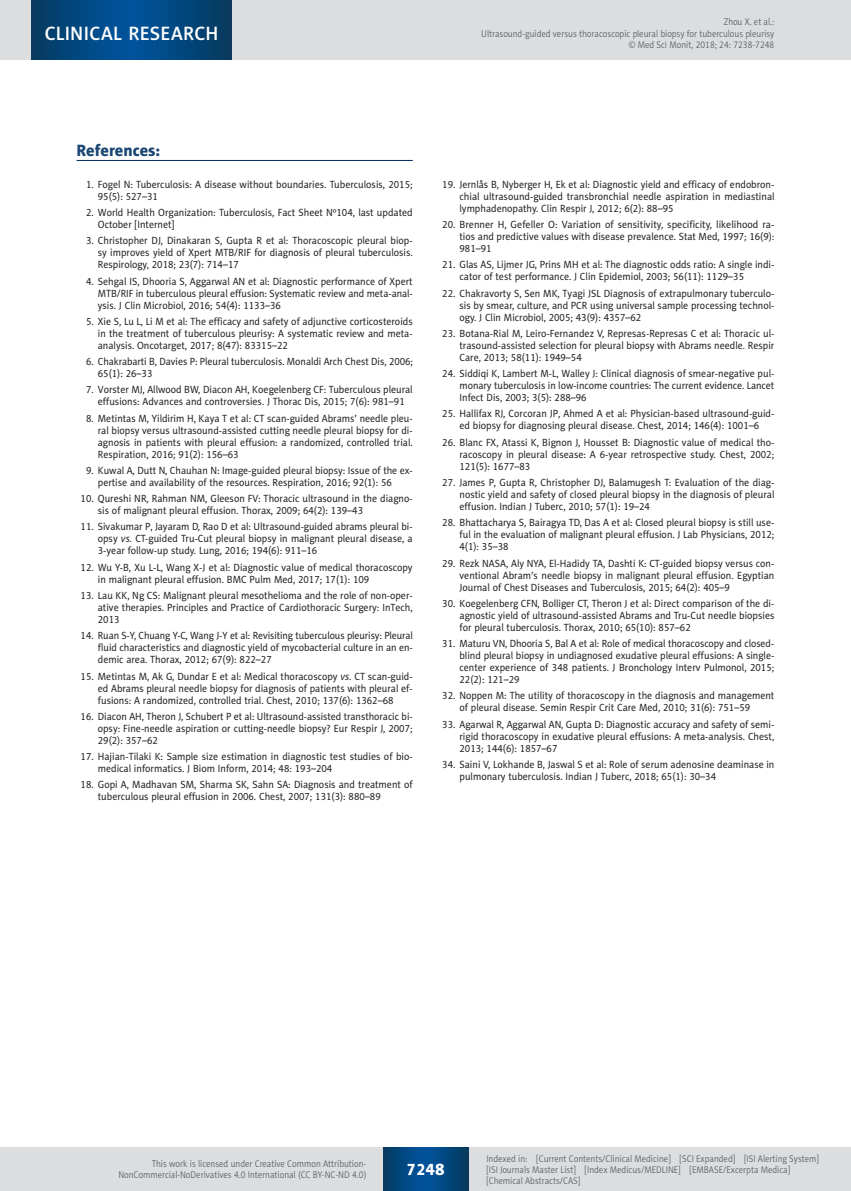
<style>
.page{position:relative;width:851px;height:1191px;background:#fff}
.page>*{position:absolute;margin:0;border:0;box-sizing:border-box;transform-origin:0 0}
.t1{font:19.5px "Naomi Sans EFN Medium";letter-spacing:.015em;color:#fff}
.MSM_Referencje_Tytul{font:16.5px "Naomi Sans EFN Heavy";color:#1a4574}
.t2{font:16.5px "Naomi Sans EFN Heavy";color:#fff}
.MSM_Referencje_punkt{font:10.5px/12px "Naomi Sans EFN";color:#231f20;text-align:justify;scale:.95 1}
.MSM_Referencje_punkt-2{font:10.5px/12px "Naomi Sans EFN";color:#231f20;text-align:justify;scale:.94 1}
.MSM_Referencje_punkt-3{font:10.5px/12px "Naomi Sans EFN";color:#231f20;text-align:justify;scale:.93 1}
.MSM_Referencje_punkt-4{font:10.5px/12px "Naomi Sans EFN";color:#231f20;text-align:justify;scale:.96 1}
.t3{font:9.75px/11.2px "Naomi Sans EFN Light";color:#57585a;text-align:right;scale:.9 1}
.s1{font-style:italic}
</style>
<div class="page">
<hr style="left:77px;top:160px;width:335px;height:1px;background:#00295c">
<div style="left:0;top:1148px;width:850px;height:43px;background:#dcdddf"></div>
<svg style="left:383px;top:1147px;width:85px;height:43px;background:#02477e"></svg>
<div style="left:0;top:0;width:850px;height:60px;background:#dcdddf"></div>
<svg style="left:32px;top:0;width:200px;height:60px;background:#02477e"></svg>
<h1 class="t1" style="left:45px;top:22px;width:175px">CLINICAL RESEARCH</h1>
<p class="t3" style="left:481px;top:16px;width:327px">Zhou X. et al.:<br>Ultrasound-guided versus thoracoscopic pleural biopsy for tuberculous pleurisy © Med Sci Monit, 2018; 24: 7238-7248</p>
<p class="MSM_Referencje_Tytul" style="left:77px;top:140px;width:85px">References:</p>
<p class="MSM_Referencje_punkt" style="left:98px;top:178px;width:333px;text-indent:-12px">1. Fogel N: Tuberculosis: A disease without boundaries. Tuberculosis, 2015;<br>95(5): 527–31</p>
<p class="MSM_Referencje_punkt" style="left:98px;top:207px;width:333px;text-indent:-12px">2. World Health Organization: Tuberculosis, Fact Sheet Nº104, last updated<br>October [Internet]</p>
<p class="MSM_Referencje_punkt" style="left:98px;top:235px;width:333px;text-indent:-12px">3. Christopher DJ, Dinakaran S, Gupta R et al: Thoracoscopic pleural biop&shy;sy improves yield of Xpert MTB/RIF for diagnosis of pleural tuberculosis.<br>Respirology, 2018; 23(7): 714–17</p>
<p class="MSM_Referencje_punkt" style="left:98px;top:275px;width:333px;text-indent:-12px">4. Sehgal IS, Dhooria S, Aggarwal AN et al: Diagnostic performance of Xpert MTB/RIF in tuberculous pleural effusion: Systematic review and meta-anal&shy;ysis. J Clin Microbiol, 2016; 54(4): 1133–36</p>
<p class="MSM_Referencje_punkt" style="left:98px;top:315px;width:333px;text-indent:-12px">5. Xie S, Lu L, Li M et al: The efficacy and safety of adjunctive corticosteroids in the treatment of tuberculous pleurisy: A systematic review and meta&shy;analysis. Oncotarget, 2017; 8(47): 83315–22</p>
<p class="MSM_Referencje_punkt-2" style="left:98px;top:356px;width:336px;text-indent:-12px">6. Chakrabarti B, Davies P: Pleural tuberculosis. Monaldi Arch Chest Dis, 2006;<br>65(1): 26–33</p>
<p class="MSM_Referencje_punkt" style="left:86px;top:384px;width:345px;text-align:center">7. Vorster MJ, Allwood BW, Diacon AH, Koegelenberg CF: Tuberculous pleural effusions: Advances and controversies. J Thorac Dis, 2015; 7(6): 981–91</p>
<p class="MSM_Referencje_punkt" style="left:98px;top:412px;width:333px;text-indent:-12px">8. Metintas M, Yildirim H, Kaya T et al: CT scan-guided Abrams’ needle pleu&shy;ral biopsy versus ultrasound-assisted cutting needle pleural biopsy for di&shy;agnosis in patients with pleural effusion: a randomized, controlled trial.<br>Respiration, 2016; 91(2): 156–63</p>
<p class="MSM_Referencje_punkt" style="left:98px;top:464px;width:333px;text-indent:-12px">9. Kuwal A, Dutt N, Chauhan N: Image-guided pleural biopsy: Issue of the ex&shy;pertise and availability of the resources. Respiration, 2016; 92(1): 56</p>
<p class="MSM_Referencje_punkt" style="left:98px;top:493px;width:333px;text-indent:-17px">10. Qureshi NR, Rahman NM, Gleeson FV: Thoracic ultrasound in the diagno&shy;sis of malignant pleural effusion. Thorax, 2009; 64(2): 139–43</p>
<p class="MSM_Referencje_punkt" style="left:98px;top:521px;width:333px;text-indent:-17px">11. Sivakumar P, Jayaram D, Rao D et al: Ultrasound-guided abrams pleural bi&shy;opsy <span class="s1">vs.</span> CT-guided Tru-Cut pleural biopsy in malignant pleural disease, a 3-year follow-up study. Lung, 2016; 194(6): 911–16</p>
<p class="MSM_Referencje_punkt" style="left:98px;top:561px;width:333px;text-indent:-17px">12. Wu Y-B, Xu L-L, Wang X-J et al: Diagnostic value of medical thoracoscopy in malignant pleural effusion. BMC Pulm Med, 2017; 17(1): 109</p>
<p class="MSM_Referencje_punkt" style="left:98px;top:589px;width:333px;text-indent:-17px">13. Lau KK, Ng CS: Malignant pleural mesothelioma and the role of non-oper&shy;ative therapies. Principles and Practice of Cardiothoracic Surgery: InTech, 2013</p>
<p class="MSM_Referencje_punkt-3" style="left:98px;top:630px;width:340px;text-indent:-17px">14. Ruan S-Y, Chuang Y-C, Wang J-Y et al: Revisiting tuberculous pleurisy: Pleural fluid characteristics and diagnostic yield of mycobacterial culture in an en&shy;demic area. Thorax, 2012; 67(9): 822–27</p>
<p class="MSM_Referencje_punkt" style="left:98px;top:670px;width:333px;text-indent:-17px">15. Metintas M, Ak G, Dundar E et al: Medical thoracoscopy <span class="s1">vs.</span> CT scan-guid&shy;ed Abrams pleural needle biopsy for diagnosis of patients with pleural ef&shy;fusions: A randomized, controlled trial. Chest, 2010; 137(6): 1362–68</p>
<p class="MSM_Referencje_punkt-2" style="left:98px;top:710px;width:336px;text-indent:-17px">16. Diacon AH, Theron J, Schubert P et al: Ultrasound-assisted transthoracic bi&shy;opsy: Fine-needle aspiration or cutting-needle biopsy? Eur Respir J, 2007; 29(2): 357–62</p>
<p class="MSM_Referencje_punkt" style="left:98px;top:750px;width:333px;text-indent:-17px">17. Hajian-Tilaki K: Sample size estimation in diagnostic test studies of bio&shy;medical informatics. J Biom Inform, 2014; 48: 193–204</p>
<p class="MSM_Referencje_punkt" style="left:98px;top:779px;width:333px;text-indent:-17px">18. Gopi A, Madhavan SM, Sharma SK, Sahn SA: Diagnosis and treatment of tuberculous pleural effusion in 2006. Chest, 2007; 131(3): 880–89</p>
<p class="MSM_Referencje_punkt" style="left:459px;top:178px;width:333px;text-indent:-17px">19. Jernlås B, Nyberger H, Ek et al: Diagnostic yield and efficacy of endobron&shy;chial ultrasound-guided transbronchial needle aspiration in mediastinal lymphadenopathy. Clin Respir J, 2012; 6(2): 88–95</p>
<p class="MSM_Referencje_punkt-4" style="left:459px;top:219px;width:329px;text-indent:-17px">20. Brenner H, Gefeller O: Variation of sensitivity, specificity, likelihood ra&shy;tios and predictive values with disease prevalence. Stat Med, 1997; 16(9):<br>981–91</p>
<p class="MSM_Referencje_punkt" style="left:459px;top:259px;width:333px;text-indent:-17px">21. Glas AS, Lijmer JG, Prins MH et al: The diagnostic odds ratio: A single indi&shy;cator of test performance. J Clin Epidemiol, 2003; 56(11): 1129–35</p>
<p class="MSM_Referencje_punkt" style="left:459px;top:287px;width:333px;text-indent:-17px">22. Chakravorty S, Sen MK, Tyagi JSL Diagnosis of extrapulmonary tuberculo&shy;sis by smear, culture, and PCR using universal sample processing technol&shy;ogy. J Clin Microbiol, 2005; 43(9): 4357–62</p>
<p class="MSM_Referencje_punkt" style="left:459px;top:327px;width:333px;text-indent:-17px">23. Botana-Rial M, Leiro-Fernandez V, Represas-Represas C et al: Thoracic ul&shy;trasound-assisted selection for pleural biopsy with Abrams needle. Respir Care, 2013; 58(11): 1949–54</p>
<p class="MSM_Referencje_punkt" style="left:459px;top:368px;width:333px;text-indent:-17px">24. Siddiqi K, Lambert M-L, Walley J: Clinical diagnosis of smear-negative pul&shy;monary tuberculosis in low-income countries: The current evidence. Lancet Infect Dis, 2003; 3(5): 288–96</p>
<p class="MSM_Referencje_punkt" style="left:442px;top:408px;width:351px;text-align:center">25. Hallifax RJ, Corcoran JP, Ahmed A et al: Physician-based ultrasound-guid&shy;ed biopsy for diagnosing pleural disease. Chest, 2014; 146(4): 1001–6</p>
<p class="MSM_Referencje_punkt" style="left:459px;top:436px;width:333px;text-indent:-17px">26. Blanc FX, Atassi K, Bignon J, Housset B: Diagnostic value of medical tho&shy;racoscopy in pleural disease: A 6-year retrospective study. Chest, 2002; 121(5): 1677–83</p>
<p class="MSM_Referencje_punkt" style="left:459px;top:476px;width:333px;text-indent:-17px">27. James P, Gupta R, Christopher DJ, Balamugesh T: Evaluation of the diag&shy;nostic yield and safety of closed pleural biopsy in the diagnosis of pleural effusion. Indian J Tuberc, 2010; 57(1): 19–24</p>
<p class="MSM_Referencje_punkt" style="left:459px;top:517px;width:333px;text-indent:-17px">28. Bhattacharya S, Bairagya TD, Das A et al: Closed pleural biopsy is still use&shy;ful in the evaluation of malignant pleural effusion. J Lab Physicians, 2012; 4(1): 35–38</p>
<p class="MSM_Referencje_punkt" style="left:459px;top:557px;width:333px;text-indent:-17px">29. Rezk NASA, Aly NYA, El-Hadidy TA, Dashti K: CT-guided biopsy versus con&shy;ventional Abram’s needle biopsy in malignant pleural effusion. Egyptian Journal of Chest Diseases and Tuberculosis, 2015; 64(2): 405–9</p>
<p class="MSM_Referencje_punkt" style="left:459px;top:597px;width:333px;text-indent:-17px">30. Koegelenberg CFN, Bolliger CT, Theron J et al: Direct comparison of the di&shy;agnostic yield of ultrasound-assisted Abrams and Tru-Cut needle biopsies for pleural tuberculosis. Thorax, 2010; 65(10): 857–62</p>
<p class="MSM_Referencje_punkt-2" style="left:459px;top:637px;width:336px;text-indent:-17px">31. Maturu VN, Dhooria S, Bal A et al: Role of medical thoracoscopy and closed&shy;blind pleural biopsy in undiagnosed exudative pleural effusions: A single&shy;center experience of 348 patients. J Bronchology Interv Pulmonol, 2015; 22(2): 121–29</p>
<p class="MSM_Referencje_punkt" style="left:459px;top:690px;width:333px;text-indent:-17px">32. Noppen M: The utility of thoracoscopy in the diagnosis and management of pleural disease. Semin Respir Crit Care Med, 2010; 31(6): 751–59</p>
<p class="MSM_Referencje_punkt" style="left:459px;top:718px;width:333px;text-indent:-17px">33. Agarwal R, Aggarwal AN, Gupta D: Diagnostic accuracy and safety of semi&shy;rigid thoracoscopy in exudative pleural effusions: A meta-analysis. Chest, 2013; 144(6): 1857–67</p>
<p class="MSM_Referencje_punkt" style="left:459px;top:758px;width:333px;text-indent:-17px">34. Saini V, Lokhande B, Jaswal S et al: Role of serum adenosine deaminase in pulmonary tuberculosis. Indian J Tuberc, 2018; 65(1): 30–34</p>
<p class="t3" style="left:118px;top:1158px;width:277px">This work is licensed under Creative Common Attribution-<br>NonCommercial-NoDerivatives 4.0 International (CC BY-NC-ND 4.0)</p>
<h2 class="t2" style="left:406px;top:1159px;width:40px">7248</h2>
<p class="t3" style="left:486px;top:1152px;width:371px;text-align:left">Indexed in: [Current Contents/Clinical Medicine] [SCI Expanded] [ISI Alerting System] [ISI Journals Master List] [Index Medicus/MEDLINE] [EMBASE/Excerpta Medica] [Chemical Abstracts/CAS]</p>
</div>
